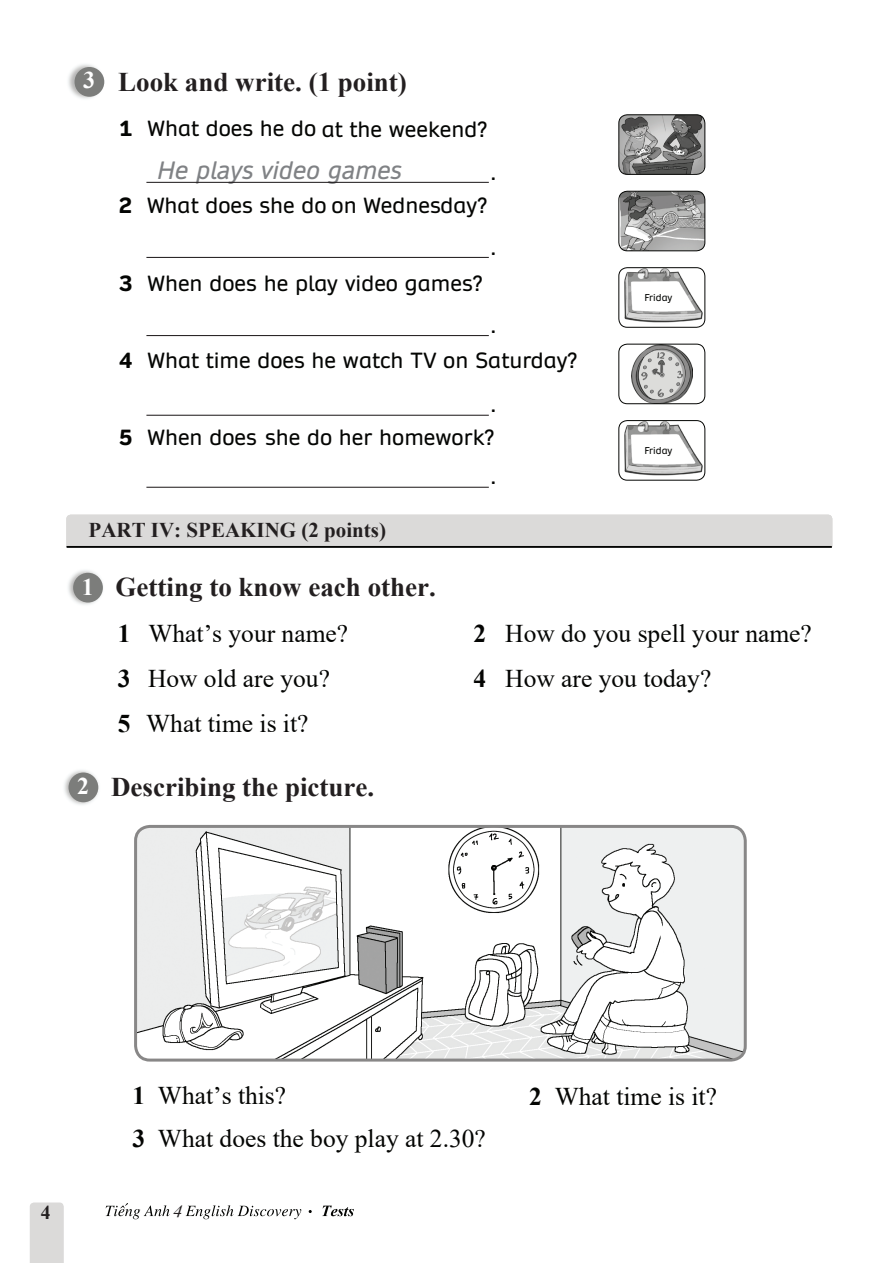
<style>
.page{position:relative;width:893px;height:1263px;background:#fff}
.page>*{position:absolute;margin:0;border:0;box-sizing:border-box;transform-origin:0 0}
.t1{font:700 27px "Times New Roman";color:#231f20}
.t2{font:25.5px/45px "Times New Roman";color:#040503}
.t3{font:italic 24px "Daytona Pro Var";color:#808285}
.t4{font:21px "Daytona Pro Primary";color:#040503}
.t5{font:700 21px "Times New Roman";color:#231f20}
.t6{font:700 19.5px "Times New Roman";color:#231f20}
.t7{font:italic 17.4px "Times New Roman";color:#231f20;scale:1.13 1}
.t8{font:9.45px "Daytona Pro Primary";color:#040503}
.s1{font-size:24px;color:#fff}
.s2{font-weight:700}
</style>
<div class="page">
<div style="left:66px;top:515px;width:766px;height:32px;background:#dbdad9"></div>
<hr style="left:67px;top:546px;width:765px;height:1px;background:#040503">
<img style="left:68px;top:570px;width:35px;height:35px">
<div style="left:73px;top:573px;width:30px;height:29px;background:#7c7d7b;border-radius:50%"></div>
<img style="left:64px;top:770px;width:35px;height:35px">
<div style="left:69px;top:772px;width:29px;height:30px;background:#7c7d7b;border-radius:50%"></div>
<svg style="left:186px;top:1205px;width:115px;height:14px"></svg>
<svg style="left:322px;top:1205px;width:32px;height:11px"></svg>
<svg style="left:106px;top:1203px;width:64px;height:16px"></svg>
<div style="left:30px;top:1202px;width:34px;height:61px;background:#dbdad9"></div>
<img style="left:137px;top:829px;width:607px;height:231px">
<div style="left:134px;top:825px;width:613px;height:236px;border:3px solid #888787;border-radius:14px"></div>
<img style="left:68px;top:64px;width:37px;height:35px">
<div style="left:75px;top:67px;width:29px;height:30px;background:#7c7d7b;border-radius:50%"></div>
<img style="left:620px;top:115px;width:85px;height:59px">
<div style="left:618px;top:114px;width:87px;height:61px;border:1px solid #040503;border-radius:9px"></div>
<img style="left:620px;top:268px;width:85px;height:59px">
<div style="left:618px;top:267px;width:87px;height:61px;border:1px solid #040503;border-radius:9px"></div>
<img style="left:631px;top:346px;width:61px;height:56px">
<div style="left:618px;top:344px;width:87px;height:60px;border:1px solid #040503;border-radius:9px"></div>
<img style="left:620px;top:421px;width:7px;height:58px">
<div style="left:618px;top:420px;width:87px;height:61px;border:1px solid #040503;border-radius:9px"></div>
<img style="left:620px;top:191px;width:7px;height:59px">
<div style="left:618px;top:191px;width:87px;height:60px;border:1px solid #040503;border-radius:9px"></div>
<hr style="left:146px;top:182px;width:343px;height:1px;background:#231f20">
<hr style="left:146px;top:257px;width:343px;height:1px;background:#231f20">
<hr style="left:146px;top:335px;width:343px;height:1px;background:#231f20">
<hr style="left:146px;top:415px;width:343px;height:1px;background:#231f20">
<hr style="left:146px;top:487px;width:343px;height:1px;background:#231f20">
<p class="t1" style="left:83px;top:63px;width:325px"><span class="s1">3</span> Look and write. (1 point)</p>
<p class="t4" style="left:119px;top:115px;width:369px"><span class="s2">1</span> What does he do at the weekend?</p>
<p class="t3" style="left:158px;top:155px;width:246px">He plays video games</p>
<p class="t4" style="left:491px;top:158px;width:7px">.</p>
<p class="t4" style="left:118px;top:192px;width:370px"><span class="s2">2</span> What does she do on Wednesday?</p>
<p class="t4" style="left:119px;top:269px;width:365px"><span class="s2">3</span> When does he play video games?</p>
<p class="t4" style="left:491px;top:233px;width:7px">.</p>
<p class="t4" style="left:491px;top:311px;width:7px">.</p>
<p class="t4" style="left:119px;top:346px;width:460px"><span class="s2">4</span> What time does he watch TV on Saturday?</p>
<p class="t4" style="left:491px;top:391px;width:7px">.</p>
<p class="t4" style="left:119px;top:423px;width:377px"><span class="s2">5</span> When does she do her homework?</p>
<p class="t4" style="left:491px;top:463px;width:7px">.</p>
<p class="t8" style="left:645px;top:291px;width:29px">Friday</p>
<p class="t8" style="left:645px;top:444px;width:29px">Friday</p>
<p class="t5" style="left:89px;top:515px;width:299px">PART IV: SPEAKING (2 points)</p>
<p class="t1" style="left:82px;top:567px;width:356px"><span class="s1">1</span> Getting to know each other.</p>
<p class="t2" style="left:118px;top:610px;width:232px"><span class="s2">1</span> What’s your name?<br><span class="s2">3</span> How old are you?<br><span class="s2">5</span> What time is it?</p>
<p class="t2" style="left:473px;top:610px;width:340px"><span class="s2">2</span> How do you spell your name?<br><span class="s2">4</span> How are you today?</p>
<p class="t1" style="left:77px;top:767px;width:299px"><span class="s1">2</span> Describing the picture.</p>
<p class="t2" style="left:132px;top:1072px;width:155px"><span class="s2">1</span> What’s this?</p>
<p class="t2" style="left:529px;top:1073px;width:189px"><span class="s2">2</span> What time is it?</p>
<p class="t2" style="left:132px;top:1115px;width:355px"><span class="s2">3</span> What does the boy play at 2.30?</p>
<p class="t6" style="left:41px;top:1199px;width:11px">4</p>
<p class="t7" style="left:173px;top:1199px;width:10px">4</p>
</div>
